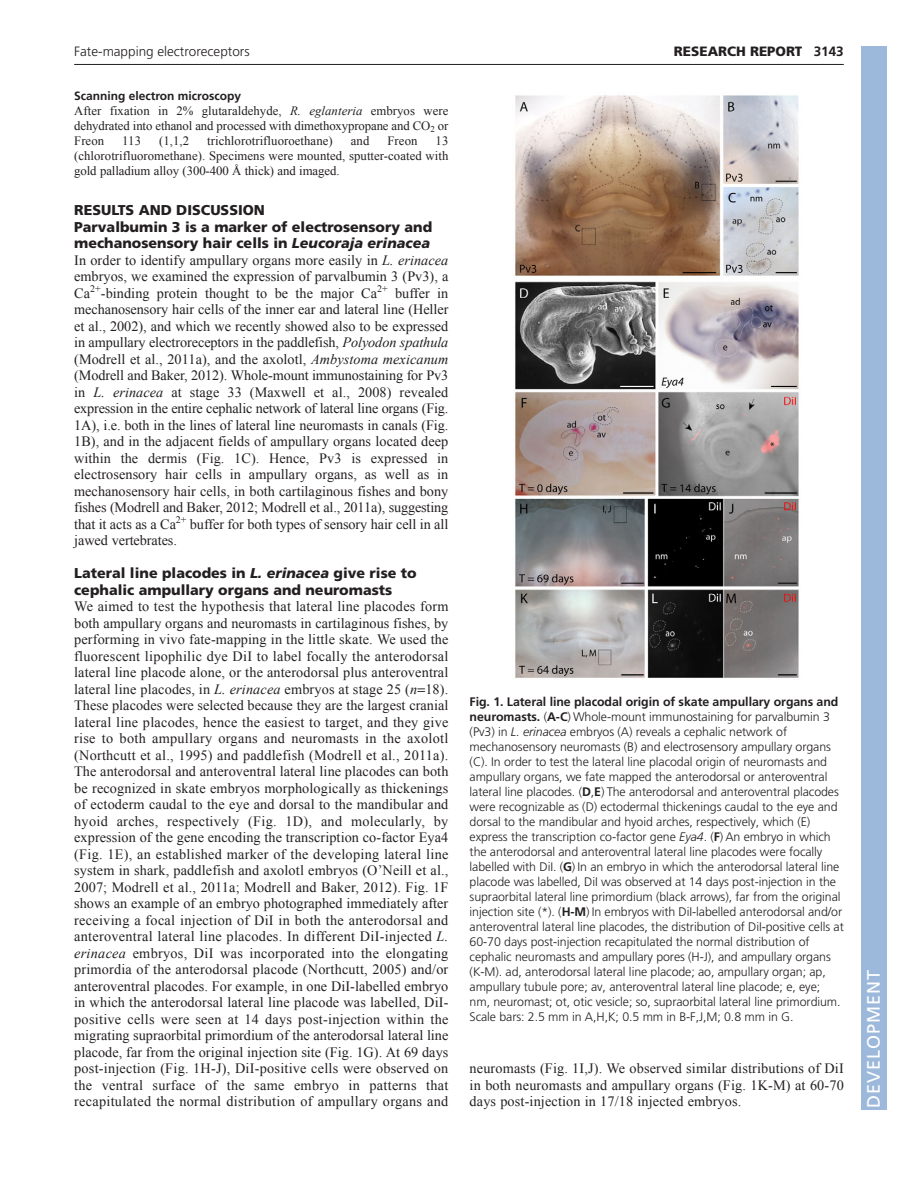
<style>
.page{position:relative;width:918px;height:1188px;background:#fff}
.page>*{position:absolute;margin:0;border:0;box-sizing:border-box;transform-origin:0 0}
.t1{font:18px "Frutiger LT Std";letter-spacing:.055em;color:#fff}
.t2{font:14.25px/16.5px "Times New Roman";letter-spacing:.01em;color:#231f20;text-align:justify}
.t3{font:900 14.25px/16.5px "Frutiger LT Std";color:#231f20}
.t4{font:300 13.5px "Frutiger LT Std";color:#231f20}
.t5{font:900 13.5px "Frutiger LT Std";color:#231f20}
.t6{font:12.75px/15px "Times New Roman";letter-spacing:-.005em;color:#231f20;text-align:justify}
.t7{font:300 12.3px/15px "Frutiger LT Std";letter-spacing:-.005em;color:#231f20}
.t8{font:700 12px "Frutiger LT Std";color:#231f20}
.s1{font-weight:700}
.s2{font-style:italic}
</style>
<div class="page">
<hr style="left:74px;top:64px;width:770px;height:1px;background:#231f20">
<img style="left:515px;top:95px;width:284px;height:583px">
<div style="left:861px;top:46px;width:25px;height:1064px;background:#9cb9db"></div>
<p class="t4" style="left:74px;top:46px;width:177px">Fate-mapping electroreceptors</p>
<p class="t5" style="left:674px;top:45px;width:171px">RESEARCH REPORT <span class="s1">3143</span></p>
<p class="t8" style="left:74px;top:91px;width:168px">Scanning electron microscopy</p>
<p class="t6" style="left:74px;top:103px;width:376px">After fixation in 2% glutaraldehyde, <span class="s2">R. eglanteria</span> embryos were dehydrated into ethanol and processed with dimethoxypropane and CO<sub>2</sub> or Freon</p>
<p class="t6" style="left:122px;top:133px;width:20px">113</p>
<p class="t6" style="left:159px;top:133px;width:32px">(1,1,2</p>
<p class="t6" style="left:207px;top:133px;width:127px">trichlorotrifluoroethane)</p>
<p class="t6" style="left:351px;top:133px;width:20px">and</p>
<p class="t6" style="left:387px;top:133px;width:32px">Freon</p>
<p class="t6" style="left:74px;top:133px;width:376px;text-indent:361px">13 (chlorotrifluoromethane). Specimens were mounted, sputter-coated with gold palladium alloy (300-400 Å thick) and imaged.</p>
<p class="t3" style="left:74px;top:203px;width:360px">RESULTS AND DISCUSSION<br>Parvalbumin 3 is a marker of electrosensory and mechanosensory hair cells in <span class="s2">Leucoraja erinacea</span></p>
<p class="t2" style="left:74px;top:252px;width:376px">In order to identify ampullary organs more easily in <span class="s2">L. erinacea </span>embryos, we examined the expression of parvalbumin 3 (Pv3), a Ca<sup>2+</sup>-binding protein thought to be the major Ca<sup>2+</sup> buffer in mechanosensory hair cells of the inner ear and lateral line (Heller et al., 2002), and which we recently showed also to be expressed in ampullary electroreceptors in the paddlefish, <span class="s2">Polyodon spathula </span>(Modrell et al., 2011a), and the axolotl, <span class="s2">Ambystoma mexicanum </span>(Modrell and Baker, 2012). Whole-mount immunostaining for Pv3 in <span class="s2">L. erinacea</span> at stage 33 (Maxwell et al., 2008) revealed expression in the entire cephalic network of lateral line organs (Fig.<br>1A), i.e. both in the lines of lateral line neuromasts in canals (Fig.<br>1B), and in the adjacent fields of ampullary organs located deep within the dermis (Fig. 1C). Hence, Pv3 is expressed in electrosensory hair cells in ampullary organs, as well as in mechanosensory hair cells, in both cartilaginous fishes and bony fishes (Modrell and Baker, 2012; Modrell et al., 2011a), suggesting that it acts as a Ca<sup>2+</sup> buffer for both types of sensory hair cell in all jawed vertebrates.</p>
<p class="t3" style="left:74px;top:566px;width:344px">Lateral line placodes in <span class="s2">L. erinacea</span> give rise to cephalic ampullary organs and neuromasts</p>
<p class="t2" style="left:74px;top:598px;width:376px">We aimed to test the hypothesis that lateral line placodes form both ampullary organs and neuromasts in cartilaginous fishes, by performing in vivo fate-mapping in the little skate. We used the fluorescent lipophilic dye DiI to label focally the anterodorsal lateral line placode alone, or the anterodorsal plus anteroventral lateral line placodes, in <span class="s2">L. erinacea</span> embryos at stage 25 (<span class="s2">n</span> 18).<br>These placodes were selected because they are the largest cranial lateral line placodes, hence the easiest to target, and they give rise to both ampullary organs and neuromasts in the axolotl (Northcutt et al., 1995) and paddlefish (Modrell et al., 2011a).<br>The anterodorsal and anteroventral lateral line placodes can both be recognized in skate embryos morphologically as thickenings of ectoderm caudal to the eye and dorsal to the mandibular and hyoid arches, respectively (Fig. 1D), and molecularly, by expression of the gene encoding the transcription co-factor Eya4 (Fig. 1E), an established marker of the developing lateral line system in shark, paddlefish and axolotl embryos (O’Neill et al., 2007; Modrell et al., 2011a; Modrell and Baker, 2012). Fig. 1F shows an example of an embryo photographed immediately after receiving a focal injection of DiI in both the anterodorsal and anteroventral lateral line placodes. In different DiI-injected <span class="s2">L. erinacea</span> embryos, DiI was incorporated into the elongating primordia of the anterodorsal placode (Northcutt, 2005) and/or anteroventral placodes. For example, in one DiI-labelled embryo in which the anterodorsal lateral line placode was labelled, DiI&shy;positive cells were seen at 14 days post-injection within the migrating supraorbital primordium of the anterodorsal lateral line placode, far from the original injection site (Fig. 1G). At 69 days post-injection (Fig. 1H-J), DiI-positive cells were observed on the ventral surface of the same embryo in patterns that recapitulated the normal distribution of ampullary organs and</p>
<p class="t7" style="left:470px;top:695px;width:376px"><span class="s1">Fig. 1. Lateral line placodal origin of skate ampullary organs and neuromasts.</span> (<span class="s1">A-C</span>) Whole-mount immunostaining for parvalbumin 3 (Pv3) in <span class="s2">L. erinacea</span> embryos (A) reveals a cephalic network of mechanosensory neuromasts (B) and electrosensory ampullary organs (C). In order to test the lateral line placodal origin of neuromasts and ampullary organs, we fate mapped the anterodorsal or anteroventral lateral line placodes. (<span class="s1">D</span>,<span class="s1">E</span>) The anterodorsal and anteroventral placodes were recognizable as (D) ectodermal thickenings caudal to the eye and dorsal to the mandibular and hyoid arches, respectively, which (E) express the transcription co-factor gene <span class="s2">Eya4</span>. (<span class="s1">F</span>) An embryo in which the anterodorsal and anteroventral lateral line placodes were focally labelled with DiI. (<span class="s1">G</span>) In an embryo in which the anterodorsal lateral line placode was labelled, DiI was observed at 14 days post-injection in the supraorbital lateral line primordium (black arrows), far from the original injection site (*). (<span class="s1">H-M</span>) In embryos with DiI-labelled anterodorsal and/or anteroventral lateral line placodes, the distribution of DiI-positive cells at 60-70 days post-injection recapitulated the normal distribution of cephalic neuromasts and ampullary pores (H-J), and ampullary organs (K-M). ad, anterodorsal lateral line placode; ao, ampullary organ; ap, ampullary tubule pore; av, anteroventral lateral line placode; e, eye; nm, neuromast; ot, otic vesicle; so, supraorbital lateral line primordium.<br>Scale bars: 2.5 mm in A,H,K; 0.5 mm in B-F,J,M; 0.8 mm in G.</p>
<p class="t2" style="left:470px;top:1060px;width:376px">neuromasts (Fig. 1I,J). We observed similar distributions of DiI in both neuromasts and ampullary organs (Fig. 1K-M) at 60-70 days post-injection in 17/18 injected embryos.</p>
<p class="t1" style="left:863px;top:1108px;width:140px;rotate:-90deg">DEVELOPMENT</p>
</div>
